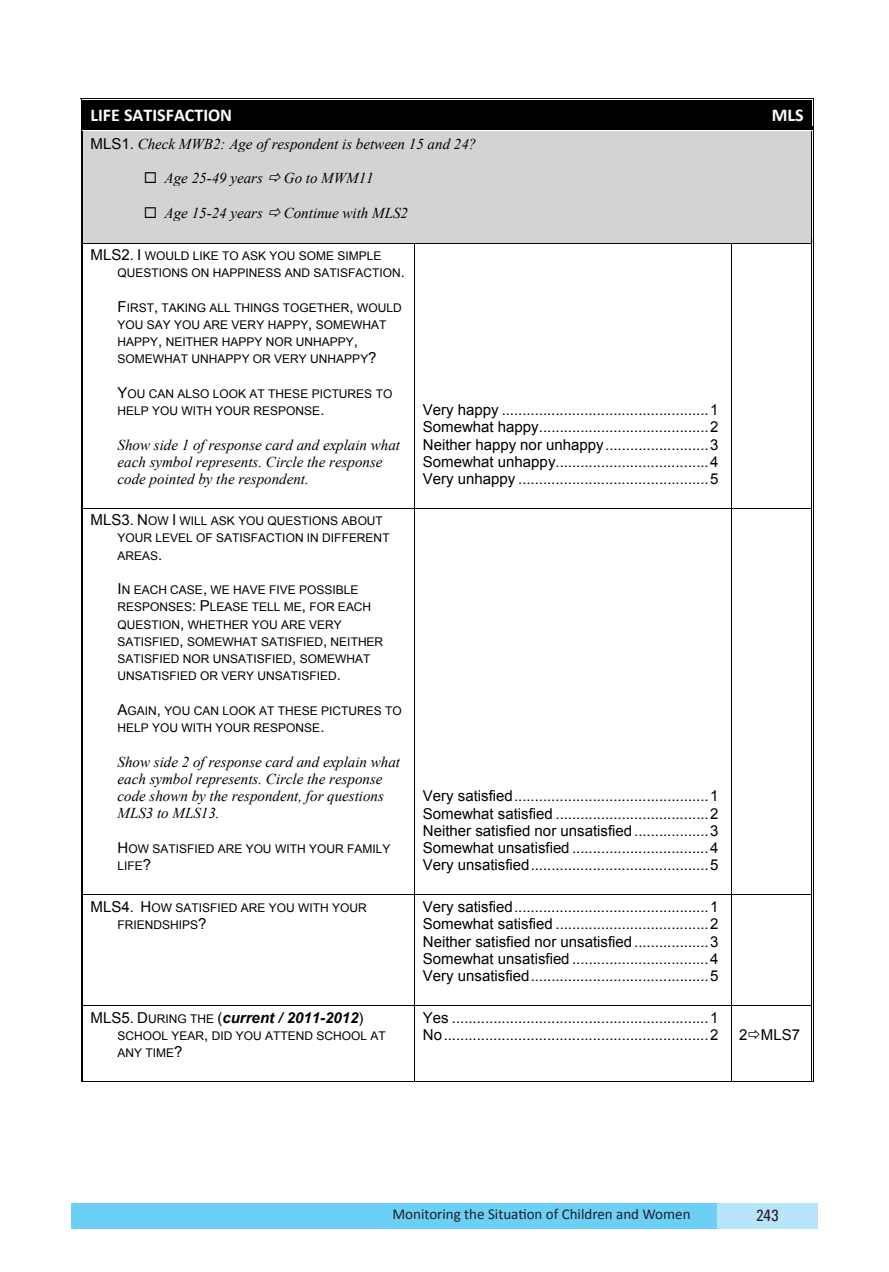
<style>
.page{position:relative;width:889px;height:1272px;background:#fff}
.page>*{position:absolute;margin:0;border:0;box-sizing:border-box;transform-origin:0 0}
.t1{font:700 18px "Calibri";color:#fff}
.t2{font:500 condensed 16.5px "Univers";color:#231f20}
.t3{font:15px/17.2px "Arial";color:#000;text-align:justify}
.t4{font:italic 15px/17.2px "Times New Roman";color:#000}
.t5{font:15px "Calibri";color:#231f20}
.t6{font:italic 700 15px "Arial";color:#000}
.t7{font:12px/17.2px "Arial";color:#000}
.s1{font-family:"Arial";font-style:normal}
.s2{font-size:15px}
.s3{font-weight:400;font-style:normal}
.s4{font-weight:400;font-style:normal;font-size:12px}
</style>
<div class="page">
<div style="left:71px;top:1202px;width:646px;height:26px;background:#6bcff6"></div>
<div style="left:717px;top:1202px;width:100px;height:26px;background:#b9e5fa"></div>
<div style="left:83px;top:104px;width:8px;height:22px;background:#000"></div>
<div style="left:804px;top:104px;width:7px;height:22px;background:#000"></div>
<div style="left:91px;top:104px;width:713px;height:22px;background:#000"></div>
<hr style="left:83px;top:99px;width:728px;height:1px;background:#000">
<hr style="left:83px;top:100px;width:728px;height:1px;background:#000">
<hr style="left:83px;top:101px;width:728px;height:3px;background:#000">
<hr style="left:82px;top:126px;width:730px;height:3px;background:#000">
<div style="left:83px;top:135px;width:8px;height:104px;background:#d3d3d3"></div>
<div style="left:804px;top:135px;width:7px;height:104px;background:#d3d3d3"></div>
<div style="left:91px;top:135px;width:713px;height:17px;background:#d3d3d3"></div>
<div style="left:91px;top:152px;width:713px;height:17px;background:#d3d3d3"></div>
<div style="left:91px;top:169px;width:713px;height:17px;background:#d3d3d3"></div>
<div style="left:91px;top:186px;width:713px;height:18px;background:#d3d3d3"></div>
<div style="left:91px;top:204px;width:713px;height:17px;background:#d3d3d3"></div>
<div style="left:91px;top:221px;width:713px;height:18px;background:#d3d3d3"></div>
<svg style="left:81px;top:99px;width:2px;height:36px"></svg>
<hr style="left:83px;top:129px;width:728px;height:1px;background:#000">
<hr style="left:83px;top:131px;width:728px;height:4px;background:#d3d3d3">
<svg style="left:811px;top:99px;width:3px;height:36px"></svg>
<hr style="left:82px;top:239px;width:730px;height:4px;background:#d3d3d3">
<hr style="left:82px;top:135px;width:1px;height:108px;background:#000">
<hr style="left:81px;top:135px;width:1px;height:108px;background:#000">
<hr style="left:813px;top:135px;width:1px;height:108px;background:#000">
<hr style="left:811px;top:135px;width:1px;height:108px;background:#000">
<hr style="left:83px;top:243px;width:331px;height:1px;background:#000">
<hr style="left:414px;top:243px;width:317px;height:1px;background:#000">
<hr style="left:732px;top:243px;width:79px;height:1px;background:#000">
<hr style="left:82px;top:246px;width:1px;height:262px;background:#000">
<hr style="left:81px;top:246px;width:1px;height:262px;background:#000">
<hr style="left:414px;top:246px;width:1px;height:262px;background:#000">
<hr style="left:731px;top:246px;width:1px;height:262px;background:#000">
<hr style="left:813px;top:246px;width:1px;height:262px;background:#000">
<hr style="left:811px;top:246px;width:1px;height:262px;background:#000">
<hr style="left:83px;top:508px;width:331px;height:1px;background:#000">
<hr style="left:414px;top:508px;width:317px;height:1px;background:#000">
<hr style="left:732px;top:508px;width:79px;height:1px;background:#000">
<hr style="left:82px;top:511px;width:1px;height:383px;background:#000">
<hr style="left:81px;top:511px;width:1px;height:383px;background:#000">
<hr style="left:414px;top:511px;width:1px;height:383px;background:#000">
<hr style="left:731px;top:511px;width:1px;height:383px;background:#000">
<hr style="left:813px;top:511px;width:1px;height:383px;background:#000">
<hr style="left:811px;top:511px;width:1px;height:383px;background:#000">
<hr style="left:83px;top:894px;width:331px;height:1px;background:#000">
<hr style="left:414px;top:894px;width:317px;height:1px;background:#000">
<hr style="left:732px;top:894px;width:79px;height:1px;background:#000">
<hr style="left:82px;top:898px;width:1px;height:106px;background:#000">
<hr style="left:81px;top:898px;width:1px;height:106px;background:#000">
<hr style="left:414px;top:898px;width:1px;height:106px;background:#000">
<hr style="left:731px;top:898px;width:1px;height:106px;background:#000">
<hr style="left:813px;top:898px;width:1px;height:106px;background:#000">
<hr style="left:811px;top:898px;width:1px;height:106px;background:#000">
<hr style="left:83px;top:1004px;width:331px;height:1px;background:#000">
<hr style="left:414px;top:1004px;width:317px;height:1px;background:#000">
<hr style="left:732px;top:1004px;width:79px;height:1px;background:#000">
<hr style="left:82px;top:1008px;width:1px;height:73px;background:#000">
<hr style="left:81px;top:1008px;width:1px;height:73px;background:#000">
<hr style="left:81px;top:1081px;width:333px;height:1px;background:#000">
<hr style="left:414px;top:1008px;width:1px;height:73px;background:#000">
<hr style="left:414px;top:1081px;width:317px;height:1px;background:#000">
<hr style="left:731px;top:1008px;width:1px;height:73px;background:#000">
<hr style="left:732px;top:1081px;width:79px;height:1px;background:#000">
<hr style="left:813px;top:1008px;width:1px;height:73px;background:#000">
<hr style="left:811px;top:1008px;width:1px;height:73px;background:#000">
<p class="t1" style="left:91px;top:104px;width:143px">LIFE SATISFACTION</p>
<p class="t1" style="left:772px;top:104px;width:33px">MLS</p>
<p class="t4" style="left:91px;top:135px;width:387px"><span class="s1">MLS1.</span> Check MWB2: Age of respondent is between 15 and 24?</p>
<p class="t4" style="left:144px;top:169px;width:121px">◻ Age 25-49 years</p>
<p class="t4" style="left:284px;top:169px;width:91px">Go to MWM11</p>
<p class="t4" style="left:144px;top:204px;width:121px">◻ Age 15-24 years</p>
<p class="t4" style="left:284px;top:204px;width:126px">Continue with MLS2</p>
<p class="t7" style="left:118px;top:247px;width:289px;text-indent:-27px"><span class="s2">MLS2. I</span> WOULD LIKE TO ASK YOU SOME SIMPLE<br>QUESTIONS ON HAPPINESS AND SATISFACTION<span class="s2">.</span></p>
<p class="t7" style="left:118px;top:299px;width:286px"><span class="s2">F</span>IRST<span class="s2">,</span> TAKING ALL THINGS TOGETHER<span class="s2">,</span> WOULD YOU SAY YOU ARE VERY HAPPY<span class="s2">,</span> SOMEWHAT HAPPY<span class="s2">,</span> NEITHER HAPPY NOR UNHAPPY<span class="s2">, </span>SOMEWHAT UNHAPPY OR VERY UNHAPPY<span class="s2">?</span></p>
<p class="t7" style="left:118px;top:385px;width:276px"><span class="s2">Y</span>OU CAN ALSO LOOK AT THESE PICTURES TO<br>HELP YOU WITH YOUR RESPONSE<span class="s2">.</span></p>
<p class="t4" style="left:118px;top:435px;width:284px">Show side 1 of response card and explain what each symbol represents. Circle the response code pointed by the respondent.</p>
<p class="t3" style="left:423px;top:401px;width:297px">Very happy ..................................................1<br>Somewhat happy.........................................2<br>Neither happy nor unhappy.........................3<br>Somewhat unhappy.....................................4<br>Very unhappy ..............................................5</p>
<p class="t7" style="left:118px;top:512px;width:274px;text-indent:-27px"><span class="s2">MLS3. N</span>OW <span class="s2">I</span> WILL ASK YOU QUESTIONS ABOUT<br>YOUR LEVEL OF SATISFACTION IN DIFFERENT<br>AREAS<span class="s2">.</span></p>
<p class="t7" style="left:118px;top:581px;width:267px"><span class="s2">I</span>N EACH CASE<span class="s2">,</span> WE HAVE FIVE POSSIBLE RESPONSES<span class="s2">: P</span>LEASE TELL ME<span class="s2">,</span> FOR EACH QUESTION<span class="s2">,</span> WHETHER YOU ARE VERY SATISFIED<span class="s2">,</span> SOMEWHAT SATISFIED<span class="s2">,</span> NEITHER SATISFIED NOR UNSATISFIED<span class="s2">,</span> SOMEWHAT UNSATISFIED OR VERY UNSATISFIED<span class="s2">.</span></p>
<p class="t7" style="left:118px;top:702px;width:286px"><span class="s2">A</span>GAIN<span class="s2">,</span> YOU CAN LOOK AT THESE PICTURES TO<br>HELP YOU WITH YOUR RESPONSE<span class="s2">.</span></p>
<p class="t4" style="left:118px;top:752px;width:284px">Show side 2 of response card and explain what each symbol represents. Circle the response code shown by the respondent, for questions MLS3 to MLS13.</p>
<p class="t7" style="left:117px;top:840px;width:274px"><span class="s2">H</span>OW SATISFIED ARE YOU WITH YOUR FAMILY<br>LIFE<span class="s2">?</span></p>
<p class="t3" style="left:423px;top:787px;width:297px">Very satisfied...............................................1<br>Somewhat satisfied .....................................2<br>Neither satisfied nor unsatisfied..................3<br>Somewhat unsatisfied .................................4<br>Very unsatisfied...........................................5</p>
<p class="t7" style="left:118px;top:899px;width:251px;text-indent:-27px"><span class="s2">MLS4. H</span>OW SATISFIED ARE YOU WITH YOUR<br>FRIENDSHIPS<span class="s2">?</span></p>
<p class="t3" style="left:423px;top:898px;width:297px">Very satisfied...............................................1<br>Somewhat satisfied .....................................2<br>Neither satisfied nor unsatisfied..................3<br>Somewhat unsatisfied .................................4<br>Very unsatisfied...........................................5</p>
<p class="t6" style="left:91px;top:1007px;width:274px"><span class="s3">MLS5. D</span><span class="s4">URING THE</span> <span class="s3">(</span>current / 2011-2012<span class="s3">)</span></p>
<p class="t7" style="left:118px;top:1027px;width:270px">SCHOOL YEAR<span class="s2">,</span> DID YOU ATTEND SCHOOL AT<br>ANY TIME<span class="s2">?</span></p>
<p class="t3" style="left:423px;top:1008px;width:297px">Yes ..............................................................1<br>No................................................................2</p>
<p class="t3" style="left:739px;top:1026px;width:63px">2 MLS7</p>
<p class="t5" style="left:392px;top:1204px;width:300px">Monitoring the Situation of Children and Women</p>
<p class="t2" style="left:756px;top:1205px;width:24px">243</p>
</div>
